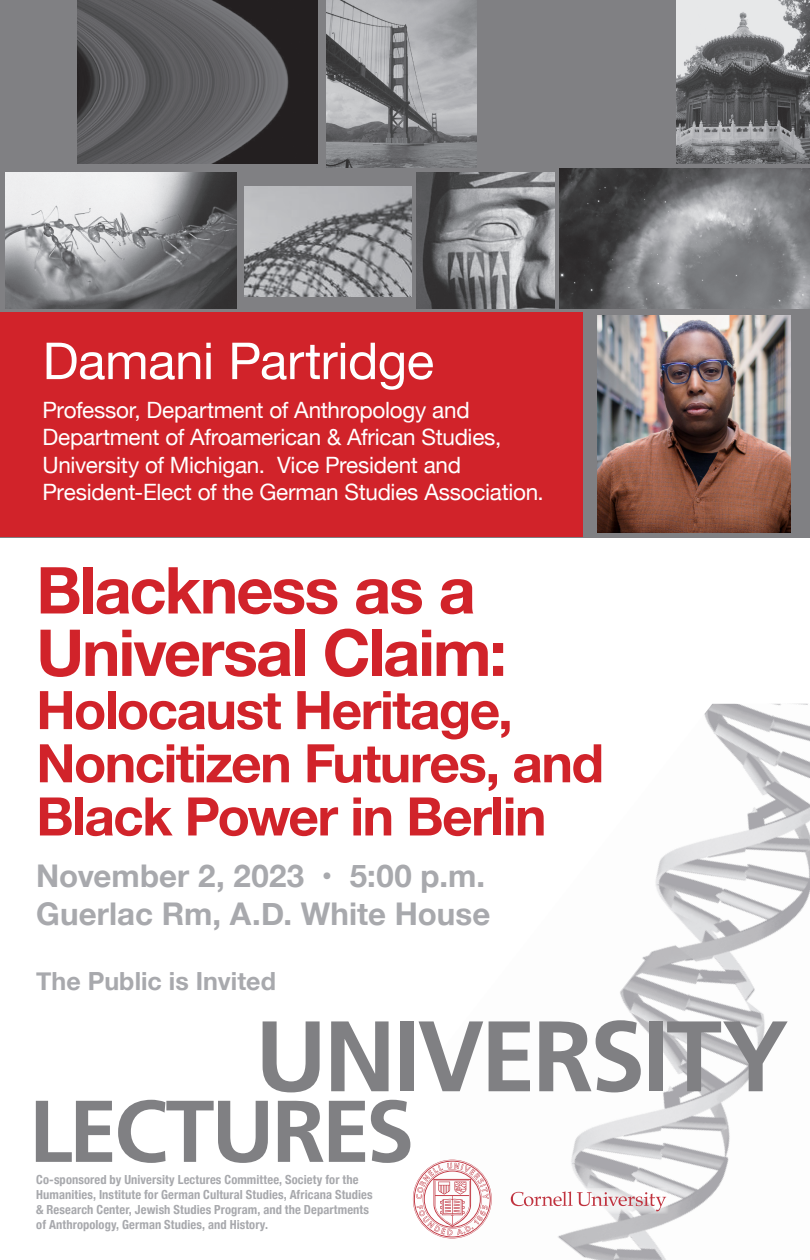
<style>
.page{position:relative;width:810px;height:1260px;background:#fff}
.page>*{position:absolute;margin:0;border:0;box-sizing:border-box;transform-origin:0 0}
.t1{font:700 100px "Frutiger LT Std";letter-spacing:-.035em;color:#808083}
.t2{font:700 87.5px "Frutiger LT Std";letter-spacing:-.04em;color:#808083}
.t3{font:700 64.75px/62.4px "Helvetica Neue";letter-spacing:-.03em;color:#d1232a}
.t4{font:700 53.12px/53.2px "Helvetica Neue";letter-spacing:-.03em;color:#d1232a}
.t5{font:51px "Helvetica Neue";letter-spacing:-.01em;color:#fff}
.t6{font:700 31.25px/37.5px "Helvetica Neue";letter-spacing:.005em;color:#a8a9ad}
.t7{font:700 25px "Helvetica Neue";letter-spacing:.005em;color:#a8a9ad}
.t8{font:22.5px/27.5px "Helvetica Neue";letter-spacing:-.015em;color:#fff}
.t9{font:700 condensed 12.5px/15px "Helvetica Neue";letter-spacing:.01em;color:#a8a9ad}
</style>
<div class="page">
<div style="left:0;top:0;width:810px;height:538px;background:#808083"></div>
<img style="left:416px;top:172px;width:139px;height:136px">
<img style="left:447px;top:704px;width:363px;height:556px">
<img style="left:5px;top:172px;width:231px;height:136px">
<img style="left:559px;top:168px;width:251px;height:140px">
<img style="left:676px;top:0;width:134px;height:163px">
<div style="left:0;top:312px;width:583px;height:226px;background:#d1232a"></div>
<img style="left:77px;top:0;width:241px;height:164px">
<img style="left:326px;top:0;width:151px;height:167px">
<img style="left:244px;top:186px;width:167px;height:111px">
<img style="left:598px;top:315px;width:193px;height:217px">
<svg style="left:554px;top:1188px;width:114px;height:26px"></svg>
<svg style="left:511px;top:1191px;width:155px;height:20px"></svg>
<svg style="left:413px;top:1160px;width:79px;height:78px"></svg>
<h3 class="t5" style="left:43px;top:324px;width:393px">Damani Partridge</h3>
<h3 class="t8" style="left:43px;top:397px;width:503px">Professor, Department of Anthropology and Department of Afroamerican &amp; African Studies, University of Michigan. Vice President and President-Elect of the German Studies Association.</h3>
<h3 class="t3" style="left:36px;top:561px;width:472px">Blackness as a<br>Universal Claim:</h3>
<h3 class="t4" style="left:36px;top:685px;width:569px">Holocaust Heritage,<br>Noncitizen Futures, and<br>Black Power in Berlin</h3>
<h3 class="t6" style="left:36px;top:858px;width:456px">November 2, 2023 • 5:00 p.m.<br>Guerlac Rm, A.D. White House</h3>
<h3 class="t7" style="left:36px;top:962px;width:241px">The Public is Invited</h3>
<h1 class="t1" style="left:255px;top:998px;width:535px">UNIVERSITY</h1>
<h2 class="t2" style="left:29px;top:1080px;width:387px">LECTURES</h2>
<p class="t9" style="left:36px;top:1171px;width:338px">Co-sponsored by University Lectures Committee, Society for the Humanities, Institute for German Cultural Studies, Africana Studies &amp; Research Center, Jewish Studies Program, and the Departments of Anthropology, German Studies, and History.</p>
</div>
